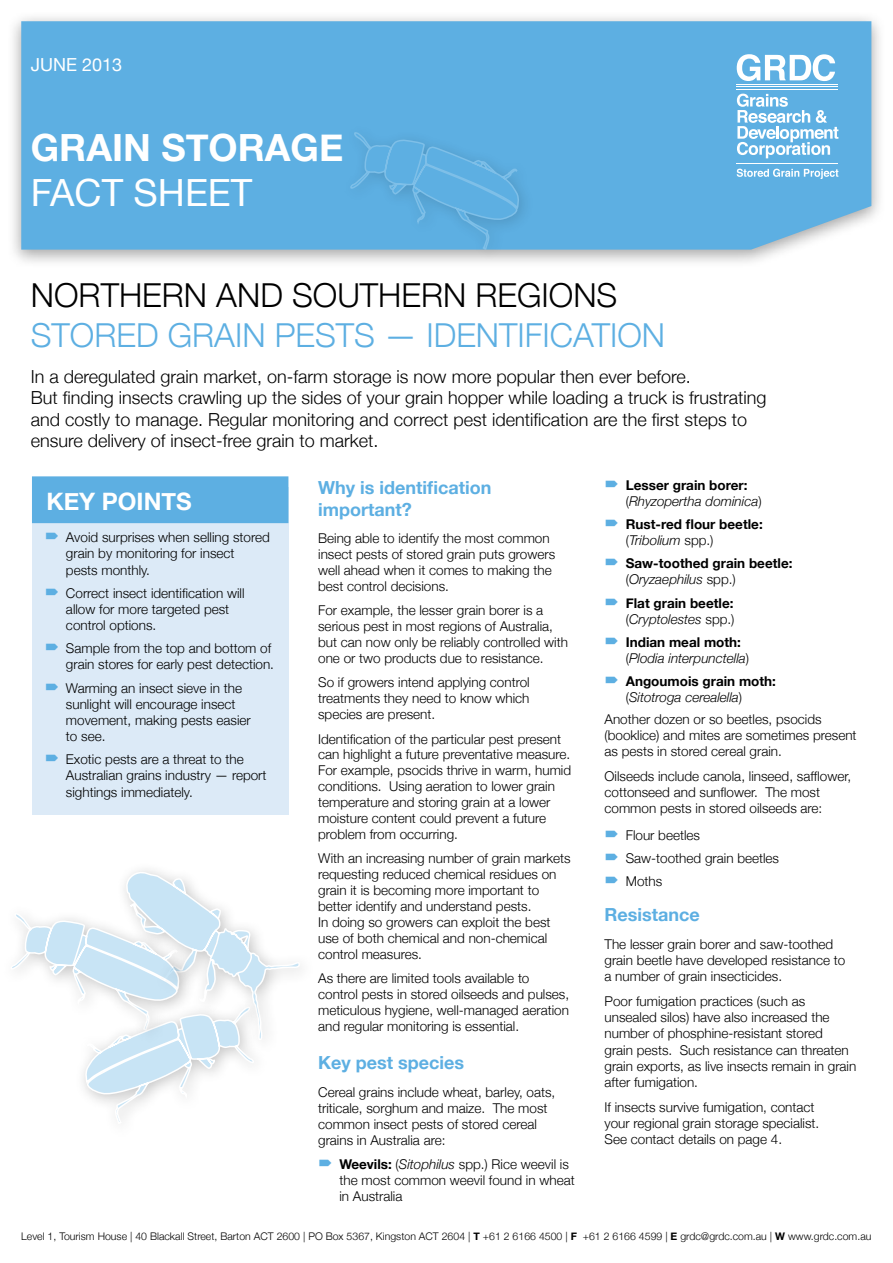
<style>
.page{position:relative;width:893px;height:1263px;background:#fff}
.page>*{position:absolute;margin:0;border:0;box-sizing:border-box;transform-origin:0 0}
.t1{font:700 37.5px "Helvetica Neue";color:#fff}
.t2{font:37.5px "Helvetica Neue";color:#fff}
.t3{font:300 33px "Helvetica Neue";color:#5dafe2}
.t4{font:300 33px "Helvetica Neue";color:#000}
.t5{font:700 24px "Helvetica Neue";color:#fff}
.t6{font:300 18px/21.6px "Helvetica Neue";color:#000}
.t7{font:700 18px/21.6px "Helvetica Neue";color:#5dafe2}
.t8{font:18px "Helvetica Neue";color:#fff}
.t9{font:300 13.5px/15.9px "Helvetica Neue";color:#000}
.t10{font:700 13.5px/16.2px "Helvetica Neue";color:#000}
.t11{font:italic 300 13.5px/16.2px "Helvetica Neue";color:#000}
.t12{font:300 10.5px "Helvetica Neue";color:#000}
.s1{font-weight:700}
.s2{font-style:italic}
.s3{font-weight:700;font-style:normal}
.s4{font-style:normal}
.s5{font-weight:300}
.s6{font-weight:300;font-style:italic}
</style>
<div class="page">
<div style="left:7px;top:11px;width:879px;height:257px;background:#000;opacity:.35"></div>
<div style="left:21px;top:21px;width:850px;height:229px;background:#5dafe2"></div>
<svg style="left:737px;top:169px;width:101px;height:10px"></svg>
<hr style="left:737px;top:84px;width:101px;height:1px;background:#fff">
<hr style="left:737px;top:86px;width:101px;height:1px;background:#fff">
<hr style="left:737px;top:89px;width:101px;height:1px;background:#fff">
<hr style="left:737px;top:163px;width:101px;height:1px;background:#fff">
<svg style="left:737px;top:54px;width:98px;height:27px"></svg>
<svg style="left:737px;top:94px;width:101px;height:64px"></svg>
<div style="left:32px;top:487px;width:256px;height:328px;background:#dceaf7"></div>
<div style="left:32px;top:476px;width:256px;height:47px;background:#5dafe2"></div>
<svg style="left:12px;top:870px;width:288px;height:252px"></svg>
<div style="left:340px;top:122px;width:196px;height:143px;background:#000;opacity:.69"></div>
<svg style="left:350px;top:131px;width:170px;height:118px;background:#5eaee0"></svg>
<h3 class="t8" style="left:31px;top:54px;width:93px">JUNE 2013</h3>
<h1 class="t1" style="left:31px;top:125px;width:314px">Grain Storage</h1>
<h1 class="t2" style="left:31px;top:171px;width:223px">FACT SHEET</h1>
<h2 class="t4" style="left:31px;top:275px;width:542px">Northern an d Southern regions</h2>
<h2 class="t3" style="left:31px;top:315px;width:265px">Stored grain pests</h2>
<h2 class="t3" style="left:384px;top:315px;width:93px">— ident</h2>
<h2 class="t3" style="left:517px;top:315px;width:123px">ification</h2>
<p class="t6" style="left:31px;top:365px;width:737px">In a deregulated grain market, on-farm storage is now more popular then ever before.<br>But finding insects crawling up the sides of your grain hopper while loading a truck is frustrating and costly to manage. Regular monitoring and correct pest identification are the first steps to ensure delivery of insect-free grain to market.</p>
<h3 class="t5" style="left:46px;top:487px;width:144px">Key Points</h3>
<h3 class="t7" style="left:318px;top:476px;width:175px">Why is identification important?</h3>
<p class="t9" style="left:318px;top:530px;width:239px">Being able to identify the most common insect pests of stored grain puts growers well ahead when it comes to making the best control decisions.</p>
<p class="t9" style="left:318px;top:602px;width:251px">For example, the lesser grain borer is a serious pest in most regions of Australia, but can now only be reliably controlled with one or two products due to resistance.</p>
<p class="t9" style="left:318px;top:674px;width:213px;text-align:justify">So if growers intend applying control treatments they need to know which species are present.</p>
<p class="t9" style="left:318px;top:730px;width:255px">Identification of the particular pest present can highlight a future preventative measure.<br>For example, psocids thrive in warm, humid conditions. Using aeration to lower grain temperature and storing grain at a lower moisture content could prevent a future problem from occurring.</p>
<p class="t9" style="left:318px;top:850px;width:254px">With an increasing number of grain markets requesting reduced chemical residues on grain it is becoming more important to better identify and understand pests.<br>In doing so growers can exploit the best use of both chemical and non-chemical control measures.</p>
<p class="t9" style="left:318px;top:970px;width:253px">As there are limited tools available to control pests in stored oilseeds and pulses, meticulous hygiene, well-managed aeration and regular monitoring is essential.</p>
<h3 class="t7" style="left:318px;top:1052px;width:147px">Key pest species</h3>
<p class="t9" style="left:318px;top:1084px;width:239px">Cereal grains include wheat, barley, oats, triticale, sorghum and maize. The most common insect pests of stored cereal grains in Australia are:</p>
<p class="t9" style="left:339px;top:1156px;width:237px"><span class="s1">Weevils:</span> (<span class="s2">Sitophilus</span> spp.) Rice weevil is the most common weevil found in wheat in Australia</p>
<p class="t9" style="left:66px;top:529px;width:205px">Avoid surprises when selling stored grain by monitoring for insect<br>pests monthly.</p>
<p class="t9" style="left:66px;top:585px;width:180px">Correct insect identification will allow for more targeted pest control options.</p>
<p class="t9" style="left:66px;top:640px;width:210px">Sample from the top and bottom of grain stores for early pest detection.</p>
<p class="t9" style="left:66px;top:679px;width:186px">Warming an insect sieve in the sunlight will encourage insect movement, making pests easier to see.</p>
<p class="t9" style="left:66px;top:751px;width:202px">Exotic pests are a threat to the<br>Australian grains industry — report sightings immediately.</p>
<p class="t11" style="left:626px;top:477px;width:137px"><span class="s3">Lesser grain borer: </span><span class="s4">(</span>Rhyzopertha dominica<span class="s4">)</span></p>
<p class="t10" style="left:626px;top:516px;width:138px">Rust-red flour beetle: <span class="s5">(</span><span class="s6">Tribolium</span> <span class="s5">spp.)</span></p>
<p class="t10" style="left:626px;top:555px;width:168px">Saw-toothed grain beetle: <span class="s5">(</span><span class="s6">Oryzaephilus</span> <span class="s5">spp.)</span></p>
<p class="t10" style="left:626px;top:594px;width:110px">Flat grain beetle: <span class="s5">(</span><span class="s6">Cryptolestes</span> <span class="s5">spp.)</span></p>
<p class="t11" style="left:626px;top:634px;width:125px"><span class="s3">Indian meal moth: </span><span class="s4">(</span>Plodia interpunctella<span class="s4">)</span></p>
<p class="t10" style="left:626px;top:673px;width:152px">Angoumois grain moth: <span class="s5">(</span><span class="s6">Sitotroga cerealella</span><span class="s5">)</span></p>
<p class="t9" style="left:604px;top:710px;width:254px">Another dozen or so beetles, psocids (booklice) and mites are sometimes present as pests in stored cereal grain.</p>
<p class="t9" style="left:604px;top:768px;width:248px">Oilseeds include canola, linseed, safflower, cottonseed and sunflower. The most common pests in stored oilseeds are:</p>
<p class="t9" style="left:626px;top:823px;width:155px;line-height:23.1px">Flour beetles<br>Saw-toothed grain beetles<br>Moths</p>
<h3 class="t7" style="left:604px;top:903px;width:97px">Resistance</h3>
<p class="t9" style="left:604px;top:936px;width:242px">The lesser grain borer and saw-toothed grain beetle have developed resistance to a number of grain insecticides.</p>
<p class="t9" style="left:604px;top:993px;width:253px">Poor fumigation practices (such as unsealed silos) have also increased the number of phosphine-resistant stored<br>grain pests. Such resistance can threaten grain exports, as live insects remain in grain after fumigation.</p>
<p class="t9" style="left:604px;top:1098px;width:216px">If insects survive fumigation, contact your regional grain storage specialist.<br>See contact details on page 4.</p>
<p class="t12" style="left:21px;top:1230px;width:852px">Level 1, Tourism House | 40 Blackall Street, Barton ACT 2600 | PO Box 5367, Kingston ACT 2604 | <span class="s1">T</span> +61 2 6166 4500 | <span class="s1">F</span> +61 2 6166 4599 | <span class="s1">E</span> grdc@grdc.com.au | <span class="s1">W</span> www.grdc.com.au</p>
</div>
